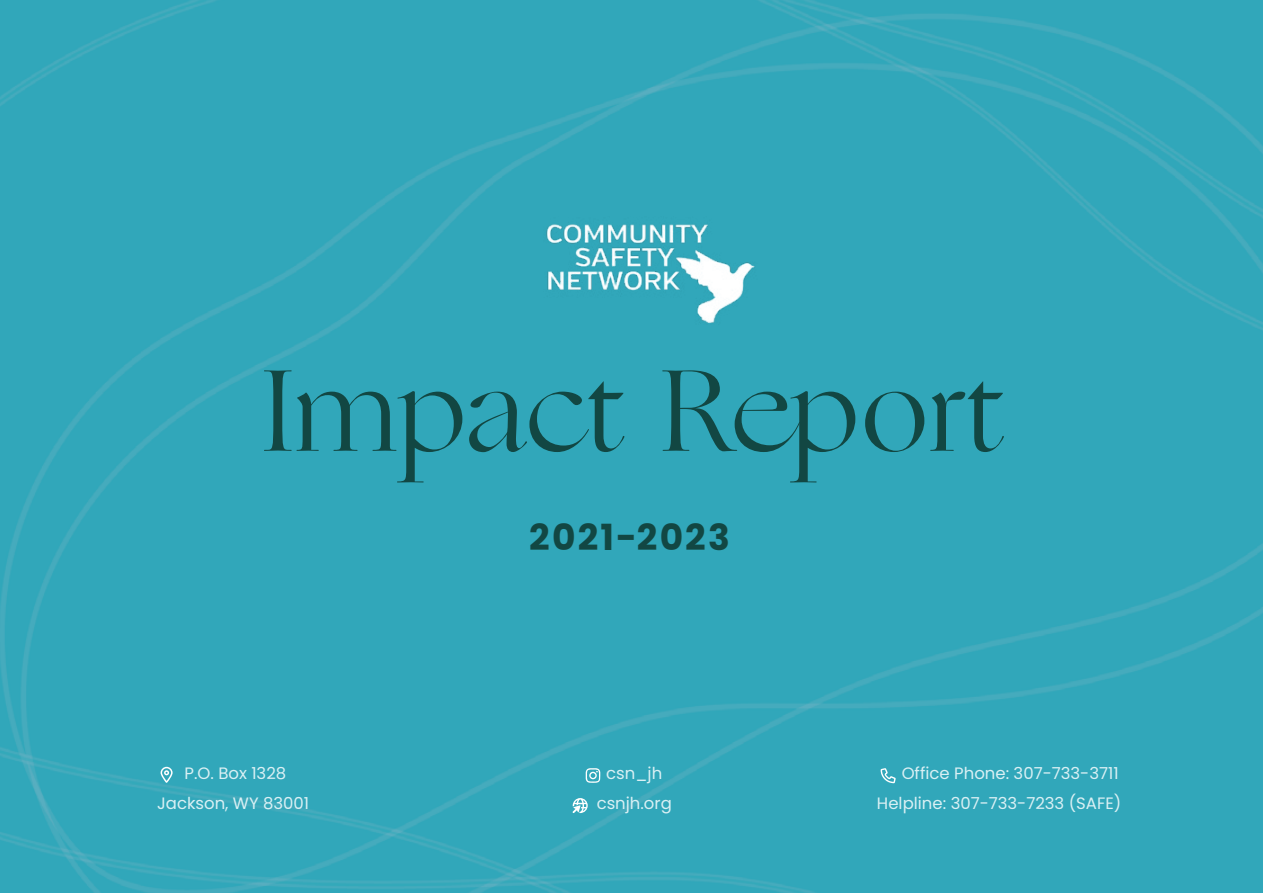
<style>
.page{position:relative;width:1263px;height:893px;background:#31a7ba}
.page>*{position:absolute;margin:0;border:0;box-sizing:border-box;transform-origin:0 0}
.t1{font:116.25px "Ogg";color:#124743}
.t2{font:700 36px "Poppins";letter-spacing:.06em;color:#124743}
.t3{font:16.5px/30px "Poppins";color:#daf0f4;text-align:center}
</style>
<div class="page">
<img style="left:543px;top:199px;width:216px;height:141px">
<svg style="left:572px;top:798px;width:16px;height:15px"></svg>
<svg style="left:586px;top:768px;width:14px;height:15px"></svg>
<svg style="left:161px;top:767px;width:12px;height:16px"></svg>
<svg style="left:881px;top:768px;width:15px;height:15px"></svg>
<h1 class="t1" style="left:261px;top:332px;width:744px">Impact Report</h1>
<h2 class="t2" style="left:529px;top:517px;width:202px">2021-2023</h2>
<p class="t3" style="left:157px;top:759px;width:154px">P.O. Box 1328<br>Jackson, WY 83001</p>
<p class="t3" style="left:597px;top:759px;width:77px">csn_jh csnjh.org</p>
<p class="t3" style="left:877px;top:759px;width:246px;text-align:right">Office Phone: 307-733-3711<br>Helpline: 307-733-7233 (SAFE)</p>
</div>
